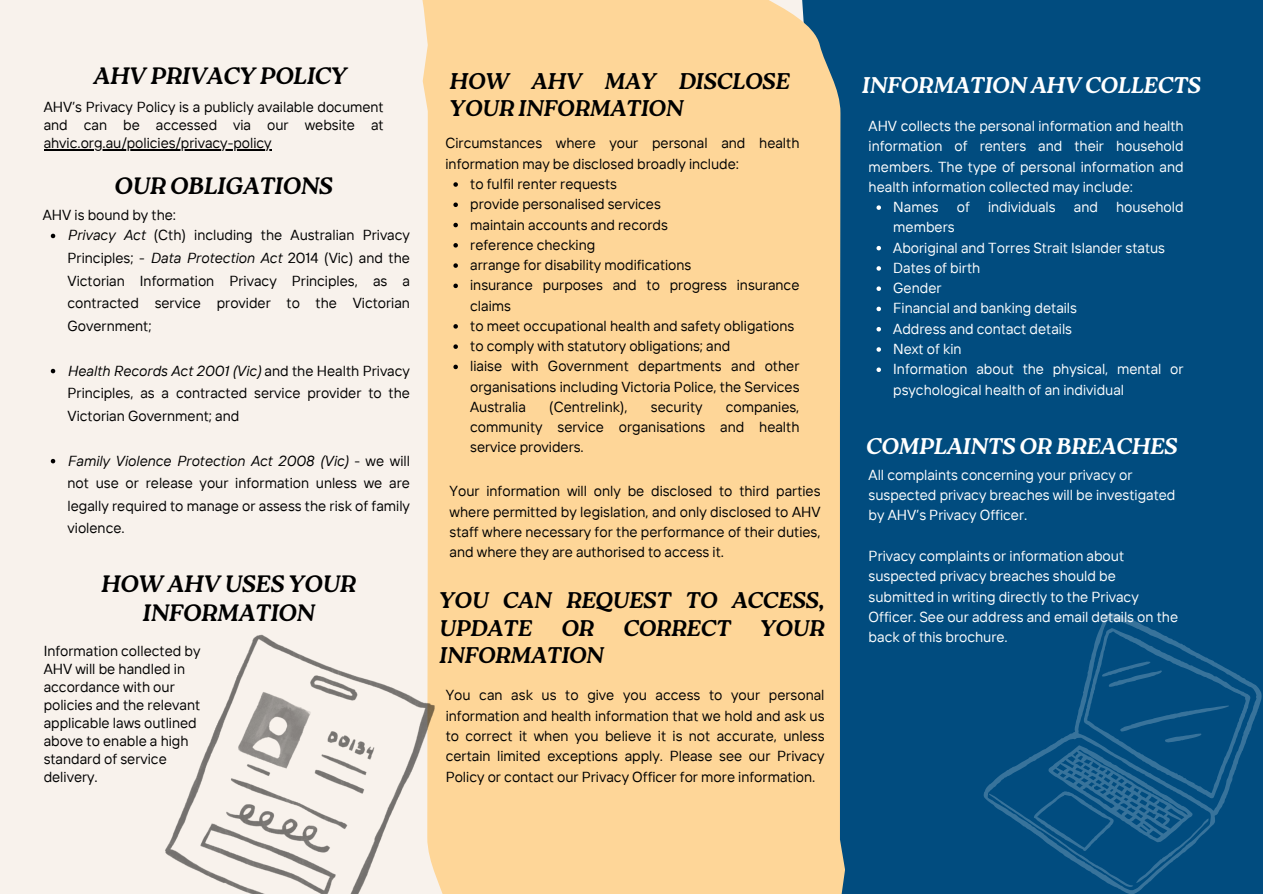
<style>
.page{position:relative;width:1263px;height:894px;background:#fff}
.page>*{position:absolute;margin:0;border:0;box-sizing:border-box;transform-origin:0 0}
.t1{font:italic 700 23.7px/28.2px "Roca Two";letter-spacing:-.02em;color:#000;text-align:center}
.t2{font:italic 700 22.65px/27px "Roca Two";letter-spacing:-.02em;color:#000}
.t3{font:italic 700 22.65px "Roca Two";letter-spacing:-.02em;color:#fff}
.t4{font:14.55px/20.2px "TT Interphases";color:#000;text-align:justify}
.t5{font:14.55px/20.2px "TT Interphases";color:#fff}
.s1{font-style:italic}
</style>
<div class="page">
<div style="left:0;top:0;width:1263px;height:893px;background:#f8f2ec"></div>
<div style="left:845px;top:0;width:418px;height:893px;background:#014c7f"></div>
<div style="left:422px;top:0;width:423px;height:893px;background:#fed698"></div>
<svg style="left:984px;top:613px;width:277px;height:280px;background:#044e80"></svg>
<svg style="left:989px;top:627px;width:262px;height:259px;background:#0a5283"></svg>
<hr style="left:44px;top:149px;width:228px;height:2px;background:#000">
<svg style="left:51px;top:234px;width:4px;height:4px"></svg>
<svg style="left:51px;top:369px;width:4px;height:4px"></svg>
<svg style="left:51px;top:459px;width:4px;height:4px"></svg>
<svg style="left:876px;top:205px;width:5px;height:5px"></svg>
<svg style="left:876px;top:246px;width:5px;height:4px"></svg>
<svg style="left:876px;top:266px;width:5px;height:4px"></svg>
<svg style="left:876px;top:286px;width:5px;height:5px"></svg>
<svg style="left:876px;top:306px;width:5px;height:5px"></svg>
<svg style="left:876px;top:327px;width:5px;height:4px"></svg>
<svg style="left:876px;top:347px;width:5px;height:4px"></svg>
<svg style="left:876px;top:367px;width:5px;height:5px"></svg>
<svg style="left:453px;top:182px;width:5px;height:5px"></svg>
<svg style="left:453px;top:202px;width:5px;height:5px"></svg>
<svg style="left:453px;top:223px;width:5px;height:4px"></svg>
<svg style="left:453px;top:243px;width:5px;height:4px"></svg>
<svg style="left:453px;top:263px;width:5px;height:5px"></svg>
<svg style="left:453px;top:283px;width:5px;height:5px"></svg>
<svg style="left:453px;top:324px;width:5px;height:4px"></svg>
<svg style="left:453px;top:344px;width:5px;height:5px"></svg>
<svg style="left:453px;top:364px;width:5px;height:5px"></svg>
<svg style="left:165px;top:629px;width:275px;height:264px"></svg>
<p class="t1" style="left:94px;top:62px;width:256px">AHV PRIVACY POLICY</p>
<p class="t4" style="left:44px;top:98px;width:342px;line-height:18px">AHV’s Privacy Policy is a publicly available document and can be accessed via our website at</p>
<p class="t4" style="left:44px;top:133px;width:229px">ahvic.org.au/policies/privacy-policy</p>
<p class="t1" style="left:115px;top:171px;width:220px">OUR OBLIGATIONS</p>
<p class="t4" style="left:43px;top:204px;width:135px">AHV is bound by the:</p>
<p class="t4" style="left:68px;top:224px;width:344px;line-height:22.5px"><span class="s1">Privacy Act</span> (Cth) including the Australian Privacy Principles; - <span class="s1">Data Protection Act</span> 2014 (Vic) and the Victorian Information Privacy Principles, as a contracted service provider to the Victorian Government;</p>
<p class="t4" style="left:68px;top:359px;width:344px;line-height:22.5px"><span class="s1">Health Records Act 2001 (Vic)</span> and the Health Privacy Principles, as a contracted service provider to the Victorian Government; and</p>
<p class="t4" style="left:68px;top:449px;width:344px;line-height:22.5px"><span class="s1">Family Violence Protection Act 2008 (Vic)</span> - we will not use or release your information unless we are legally required to manage or assess the risk of family violence.</p>
<p class="t1" style="left:101px;top:570px;width:257px">HOW AHV USES YOUR<br>INFORMATION</p>
<p class="t4" style="left:44px;top:641px;width:158px;line-height:18px;text-align:left">Information collected by<br>AHV will be handled in accordance with our policies and the relevant applicable laws outlined above to enable a high standard of service delivery.</p>
<p class="t2" style="left:450px;top:67px;width:342px">HOW AHV MAY DISCLOSE<br>YOUR INFORMATION</p>
<p class="t4" style="left:446px;top:133px;width:355px">Circumstances where your personal and health information may be disclosed broadly include:</p>
<p class="t4" style="left:470px;top:173px;width:148px">to fulfil renter requests</p>
<p class="t4" style="left:470px;top:194px;width:192px">provide personalised services</p>
<p class="t4" style="left:470px;top:214px;width:199px">maintain accounts and records</p>
<p class="t4" style="left:470px;top:234px;width:127px">reference checking</p>
<p class="t4" style="left:470px;top:254px;width:223px">arrange for disability modifications</p>
<p class="t4" style="left:470px;top:275px;width:331px">insurance purposes and to progress insurance claims</p>
<p class="t4" style="left:470px;top:315px;width:326px">to meet occupational health and safety obligations</p>
<p class="t4" style="left:470px;top:335px;width:262px">to comply with statutory obligations; and</p>
<p class="t4" style="left:470px;top:356px;width:331px">liaise with Government departments and other organisations including Victoria Police, the Services Australia</p>
<p class="t4" style="left:549px;top:396px;width:80px">(Centrelink),</p>
<p class="t4" style="left:651px;top:396px;width:53px">security</p>
<p class="t4" style="left:470px;top:396px;width:331px;text-indent:256px">companies, community service organisations and health service providers.</p>
<p class="t4" style="left:450px;top:480px;width:372px">Your information will only be disclosed to third parties where permitted by legislation, and only disclosed to AHV staff where necessary for the performance of their duties, and where they are authorised to access it.</p>
<p class="t2" style="left:439px;top:587px;width:387px">YOU CAN REQUEST TO ACCESS,<br>UPDATE</p>
<p class="t2" style="left:561px;top:614px;width:34px">OR</p>
<p class="t2" style="left:623px;top:614px;width:109px">CORRECT</p>
<p class="t2" style="left:760px;top:614px;width:66px">YOUR</p>
<p class="t2" style="left:439px;top:641px;width:166px">INFORMATION</p>
<p class="t4" style="left:446px;top:684px;width:380px">You can ask us to give you access to your personal information and health information that we hold and ask us to correct it when you believe it is not accurate, unless certain limited exceptions apply. Please see our Privacy Policy or contact our Privacy Officer for more information.</p>
<p class="t3" style="left:862px;top:72px;width:341px">INFORMATION AHV COLLECTS</p>
<p class="t5" style="left:869px;top:115px;width:317px;text-align:justify">AHV collects the personal information and health information of renters and their household members. The type of personal information and health information collected may include:</p>
<p class="t5" style="left:893px;top:196px;width:47px">Names</p>
<p class="t5" style="left:957px;top:196px;width:15px">of</p>
<p class="t5" style="left:988px;top:196px;width:69px">individuals</p>
<p class="t5" style="left:1074px;top:196px;width:26px">and</p>
<p class="t5" style="left:1116px;top:196px;width:69px">household</p>
<p class="t5" style="left:893px;top:217px;width:63px">members</p>
<p class="t5" style="left:893px;top:237px;width:273px">Aboriginal and Torres Strait Islander status</p>
<p class="t5" style="left:893px;top:257px;width:89px">Dates of birth</p>
<p class="t5" style="left:893px;top:277px;width:50px">Gender</p>
<p class="t5" style="left:893px;top:298px;width:185px">Financial and banking details</p>
<p class="t5" style="left:893px;top:318px;width:180px">Address and contact details</p>
<p class="t5" style="left:893px;top:338px;width:70px">Next of kin</p>
<p class="t5" style="left:893px;top:358px;width:292px">Information about the physical, mental or psychological health of an individual</p>
<p class="t3" style="left:866px;top:433px;width:313px">COMPLAINTS OR BREACHES</p>
<p class="t5" style="left:869px;top:464px;width:308px">All complaints concerning your privacy or suspected privacy breaches will be investigated by AHV’s Privacy Officer.</p>
<p class="t5" style="left:869px;top:545px;width:311px">Privacy complaints or information about suspected privacy breaches should be submitted in writing directly to the Privacy Officer. See our address and email details on the back of this brochure.</p>
</div>
